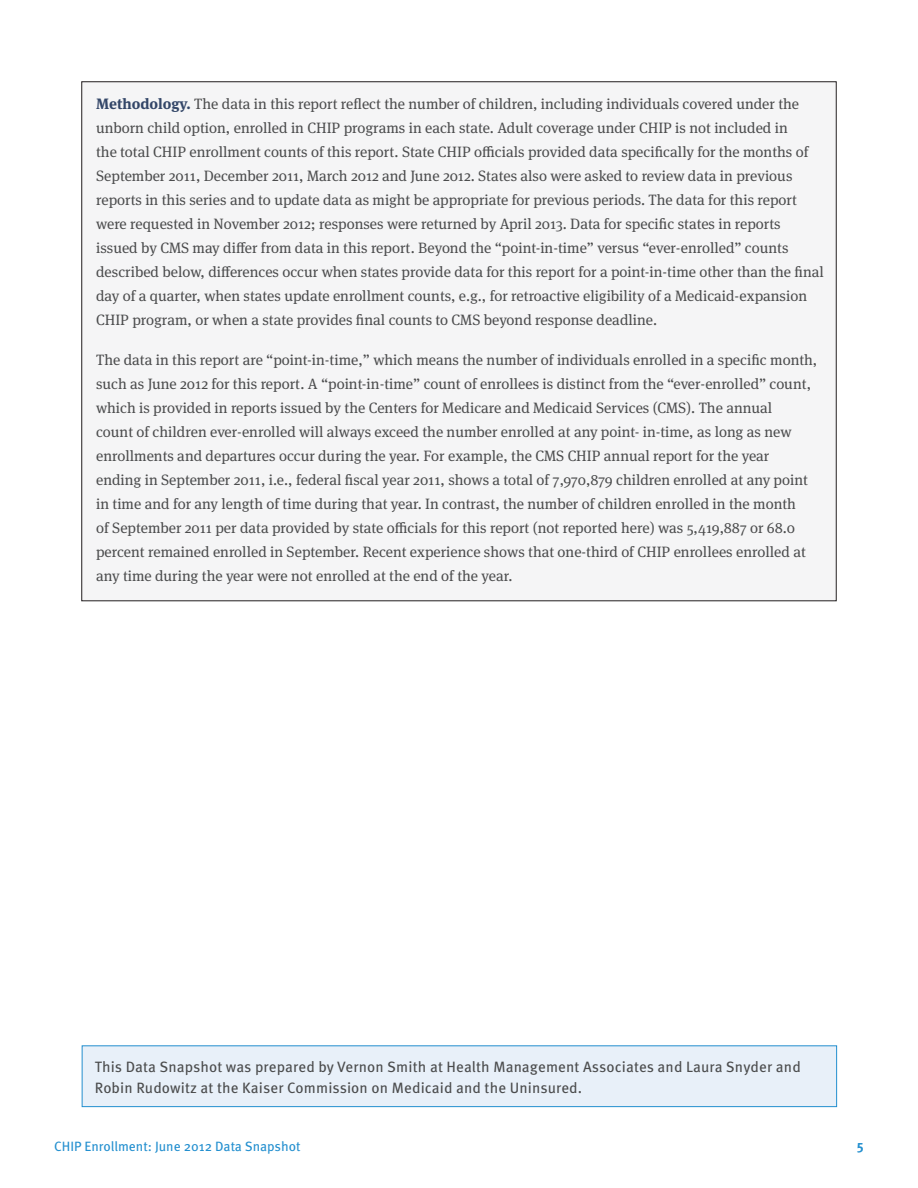
<style>
.page{position:relative;width:918px;height:1188px;background:#fff}
.page>*{position:absolute;margin:0;border:0;box-sizing:border-box;transform-origin:0 0}
._1_-_Body{font:15px/24px "Meta Serif Pro";color:#4b4c4d}
.B_-_Sidebar_Intro_Ti{font:15px/21px "Meta Pro";letter-spacing:.01em;color:#4b4c4d}
.t1{font:13.5px "Meta Pro";color:#238fcf}
.t2{font:700 13.5px "Meta Sc Offc Pro";color:#238fcf}
.s1{font-weight:700;color:#334668}
</style>
<div class="page">
<div style="left:82px;top:82px;width:754px;height:519px;background:#f5f5f6"></div>
<div style="left:82px;top:1045px;width:755px;height:62px;background:#e8f0f9;border:1px solid #238fcf"></div>
<p class="_1_-_Body" style="left:96px;top:91px;width:729px"><span class="s1">Methodology.</span> The data in this report reflect the number of children, including individuals covered under the unborn child option, enrolled in CHIP programs in each state. Adult coverage under CHIP is not included in<br>the total CHIP enrollment counts of this report. State CHIP officials provided data specifically for the months of September 2011, December 2011, March 2012 and June 2012. States also were asked to review data in previous reports in this series and to update data as might be appropriate for previous periods. The data for this report were requested in November 2012; responses were returned by April 2013. Data for specific states in reports issued by CMS may differ from data in this report. Beyond the “point-in-time” versus “ever-enrolled” counts described below, differences occur when states provide data for this report for a point-in-time other than the final day of a quarter, when states update enrollment counts, e.g., for retroactive eligibility of a Medicaid-expansion CHIP program, or when a state provides final counts to CMS beyond response deadline.</p>
<p class="_1_-_Body" style="left:96px;top:347px;width:723px">The data in this report are “point-in-time,” which means the number of individuals enrolled in a specific month, such as June 2012 for this report. A “point-in-time” count of enrollees is distinct from the “ever-enrolled” count, which is provided in reports issued by the Centers for Medicare and Medicaid Services (CMS). The annual<br>count of children ever-enrolled will always exceed the number enrolled at any point- in-time, as long as new enrollments and departures occur during the year. For example, the CMS CHIP annual report for the year ending in September 2011, i.e., federal fiscal year 2011, shows a total of 7,970,879 children enrolled at any point in time and for any length of time during that year. In contrast, the number of children enrolled in the month<br>of September 2011 per data provided by state officials for this report (not reported here) was 5,419,887 or 68.0 percent remained enrolled in September. Recent experience shows that one-third of CHIP enrollees enrolled at any time during the year were not enrolled at the end of the year.</p>
<p class="B_-_Sidebar_Intro_Ti" style="left:95px;top:1055px;width:708px">This Data Snapshot was prepared by Vernon Smith at Health Management Associates and Laura Snyder and<br>Robin Rudowitz at the Kaiser Commission on Medicaid and the Uninsured.</p>
<p class="t1" style="left:54px;top:1136px;width:248px">CHIP Enrollment: June 2012 Data Snapshot</p>
<p class="t2" style="left:857px;top:1135px;width:9px">5</p>
</div>
